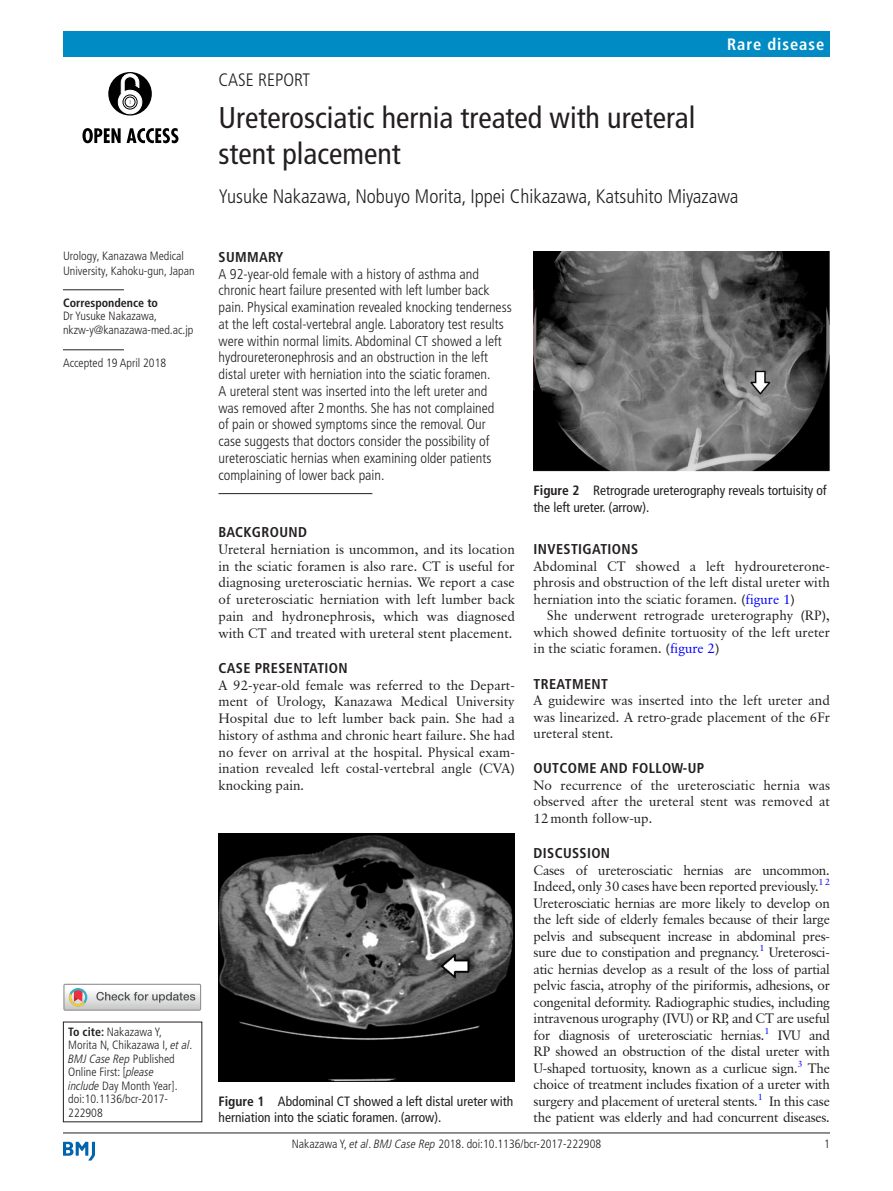
<style>
.page{position:relative;width:893px;height:1191px;background:#fff}
.page>*{position:absolute;margin:0;border:0;box-sizing:border-box;transform-origin:0 0}
.t1{font:condensed 30px/36px "Frutiger LT Pro";color:#231f20}
.t2{font:300 condensed 19.5px "Frutiger LT Pro";color:#231f20}
.t3{font:300 condensed 18px "Frutiger LT Pro";color:#231f20}
.t4{font:700 condensed 16.5px "Frutiger LT Std";letter-spacing:.055em;color:#fff}
.t5{font:300 condensed 14.25px/16.8px "Frutiger LT Pro";color:#231f20}
.t6{font:700 condensed 14.25px "Frutiger LT Pro";letter-spacing:.025em;color:#231f20}
.t7{font:13.5px/16.5px "Classical Garamond BT";color:#231f20;text-align:justify}
.t8{font:condensed 13.5px/16.5px "Frutiger LT Pro";color:#231f20}
.t9{font:300 condensed 12px/13.5px "Frutiger LT Pro";color:#231f20}
.t10{font:700 condensed 12px "Frutiger LT Pro";color:#231f20}
.s1{font-weight:700}
.s2{font-style:italic}
.s3{color:#00f}
</style>
<div class="page">
<hr style="left:63px;top:1132px;width:767px;height:1px;background:#231f20">
<svg style="left:63px;top:1141px;width:32px;height:19px"></svg>
<div style="left:63px;top:31px;width:767px;height:25px;background:#008bc5"></div>
<hr style="left:63px;top:289px;width:61px;height:1px;background:#231f20">
<hr style="left:63px;top:349px;width:61px;height:1px;background:#231f20">
<div style="left:63px;top:983px;width:138px;height:27px;border:1px solid #969090"></div>
<svg style="left:64px;top:984px;width:137px;height:26px"></svg>
<hr style="left:219px;top:493px;width:153px;height:1px;background:#231f20">
<img style="left:219px;top:834px;width:296px;height:247px">
<img style="left:534px;top:251px;width:296px;height:220px">
<div style="left:108px;top:72px;width:44px;height:43px;background:#000;border-radius:50%"></div>
<svg style="left:118px;top:73px;width:24px;height:41px"></svg>
<div style="left:123px;top:95px;width:15px;height:14px;border:1px solid #000;border-radius:50%"></div>
<div style="left:125px;top:97px;width:10px;height:10px;border:1px solid #000;border-radius:50%"></div>
<svg style="left:82px;top:128px;width:39px;height:15px"></svg>
<svg style="left:127px;top:128px;width:51px;height:15px"></svg>
<p class="t9" style="left:63px;top:249px;width:133px;line-height:15px">Urology, Kanazawa Medical<br>University, Kahoku-gun, Japan</p>
<p class="t10" style="left:63px;top:295px;width:97px">CORRESPONDENCE TO</p>
<p class="t9" style="left:63px;top:309px;width:132px">Dr Yusuke Nakazawa, nkzw-y@kanazawa-med.ac.jp</p>
<p class="t9" style="left:63px;top:356px;width:105px">Accepted 19 April 2018</p>
<p class="t9" style="left:68px;top:1025px;width:126px"><span class="s1">TO CITE:</span> Nakazawa Y,<br>Morita N, Chikazawa I, <span class="s2">et al</span>.<br><span class="s2">BMJ Case Rep</span> Published<br>Online First: [<span class="s2">please<br>include</span> Day Month Year]. doi:10.1136/bcr-2017-<br>222908</p>
<p class="t4" style="left:727px;top:34px;width:99px">Rare disease</p>
<h3 class="t3" style="left:219px;top:69px;width:93px">Case report</h3>
<h1 class="t1" style="left:219px;top:99px;width:478px">Ureterosciatic hernia treated with ureteral stent placement</h1>
<h2 class="t2" style="left:219px;top:185px;width:521px">Yusuke Nakazawa, Nobuyo Morita, Ippei Chikazawa, Katsuhito Miyazawa</h2>
<p class="t6" style="left:219px;top:248px;width:66px">SUMMARY</p>
<p class="t5" style="left:219px;top:265px;width:295px">A 92-year-old female with a history of asthma and chronic heart failure presented with left lumber back pain. Physical examination revealed knocking tenderness at the left costal-vertebral angle. Laboratory test results were within normal limits. Abdominal CT showed a left hydroureteronephrosis and an obstruction in the left distal ureter with herniation into the sciatic foramen.<br>A ureteral stent was inserted into the left ureter and<br>was removed after 2months. She has not complained<br>of pain or showed symptoms since the removal. Our case suggests that doctors consider the possibility of ureterosciatic hernias when examining older patients complaining of lower back pain.</p>
<p class="t6" style="left:219px;top:523px;width:90px">BACKGROUND</p>
<p class="t7" style="left:219px;top:540px;width:298px">Ureteral herniation is uncommon, and its location in the sciatic foramen is also rare. CT is useful for diagnosing ureterosciatic hernias. We report a case of ureterosciatic herniation with left lumber back pain and hydronephrosis, which was diagnosed with CT and treated with ureteral stent placement.</p>
<p class="t6" style="left:219px;top:659px;width:131px">CASE PRESENTATION</p>
<p class="t7" style="left:219px;top:676px;width:298px">A 92-year-old female was referred to the Depart&shy;ment of Urology, Kanazawa Medical University Hospital due to left lumber back pain. She had a history of asthma and chronic heart failure. She had no fever on arrival at the hospital. Physical exam&shy;ination revealed left costal-vertebral angle (CVA) knocking pain.</p>
<p class="t8" style="left:219px;top:1092px;width:296px"><span class="s1">FIGURE 1</span> Abdominal CT showed a left distal ureter with herniation into the sciatic foramen. (arrow).</p>
<p class="t8" style="left:534px;top:482px;width:295px"><span class="s1">FIGURE 2</span> Retrograde ureterography reveals tortuisity of the left ureter. (arrow).</p>
<p class="t6" style="left:534px;top:541px;width:105px">INVESTIGATIONS</p>
<p class="t7" style="left:534px;top:557px;width:298px">Abdominal CT showed a left hydroureterone&shy;phrosis and obstruction of the left distal ureter with herniation into the sciatic foramen. (<span class="s3">figure 1</span>)</p>
<p class="t7" style="left:534px;top:607px;width:298px;text-indent:14px">She underwent retrograde ureterography (RP), which showed definite tortuosity of the left ureter in the sciatic foramen. (<span class="s3">figure 2</span>)</p>
<p class="t6" style="left:534px;top:675px;width:74px">TREATMENT</p>
<p class="t7" style="left:534px;top:692px;width:298px">A guidewire was inserted into the left ureter and was linearized. A retro-grade placement of the 6Fr ureteral stent.</p>
<p class="t6" style="left:534px;top:760px;width:172px">OUTCOME AND FOLLOW-UP</p>
<p class="t7" style="left:534px;top:776px;width:298px">No recurrence of the ureterosciatic hernia was observed after the ureteral stent was removed at 12month follow-up.</p>
<p class="t6" style="left:534px;top:844px;width:78px">DISCUSSION</p>
<p class="t7" style="left:534px;top:861px;width:298px">Cases of ureterosciatic hernias are uncommon.<br>Indeed, only 30 cases have been reported previously.<sup>1</sup> <sup>2<br></sup>Ureterosciatic hernias are more likely to develop on the left side of elderly females because of their large pelvis and subsequent increase in abdominal pres&shy;sure due to constipation and pregnancy.<sup>1</sup> Ureterosci&shy;atic hernias develop as a result of the loss of partial pelvic fascia, atrophy of the piriformis, adhesions, or congenital deformity. Radiographic studies, including intravenous urography (IVU) or RP, and CT are useful for diagnosis of ureterosciatic hernias.<sup>1</sup> IVU and RP showed an obstruction of the distal ureter with U-shaped tortuosity, known as a curlicue sign.<sup>3</sup> The choice of treatment includes fixation of a ureter with surgery and placement of ureteral stents.<sup>1</sup> In this case the patient was elderly and had concurrent diseases.</p>
<p class="t9" style="left:292px;top:1136px;width:311px">Nakazawa Y, <span class="s2">et al</span>. <span class="s2">BMJ Case Rep</span> 2018. doi:10.1136/bcr-2017-222908</p>
<p class="t9" style="left:824px;top:1136px;width:7px">1</p>
</div>
